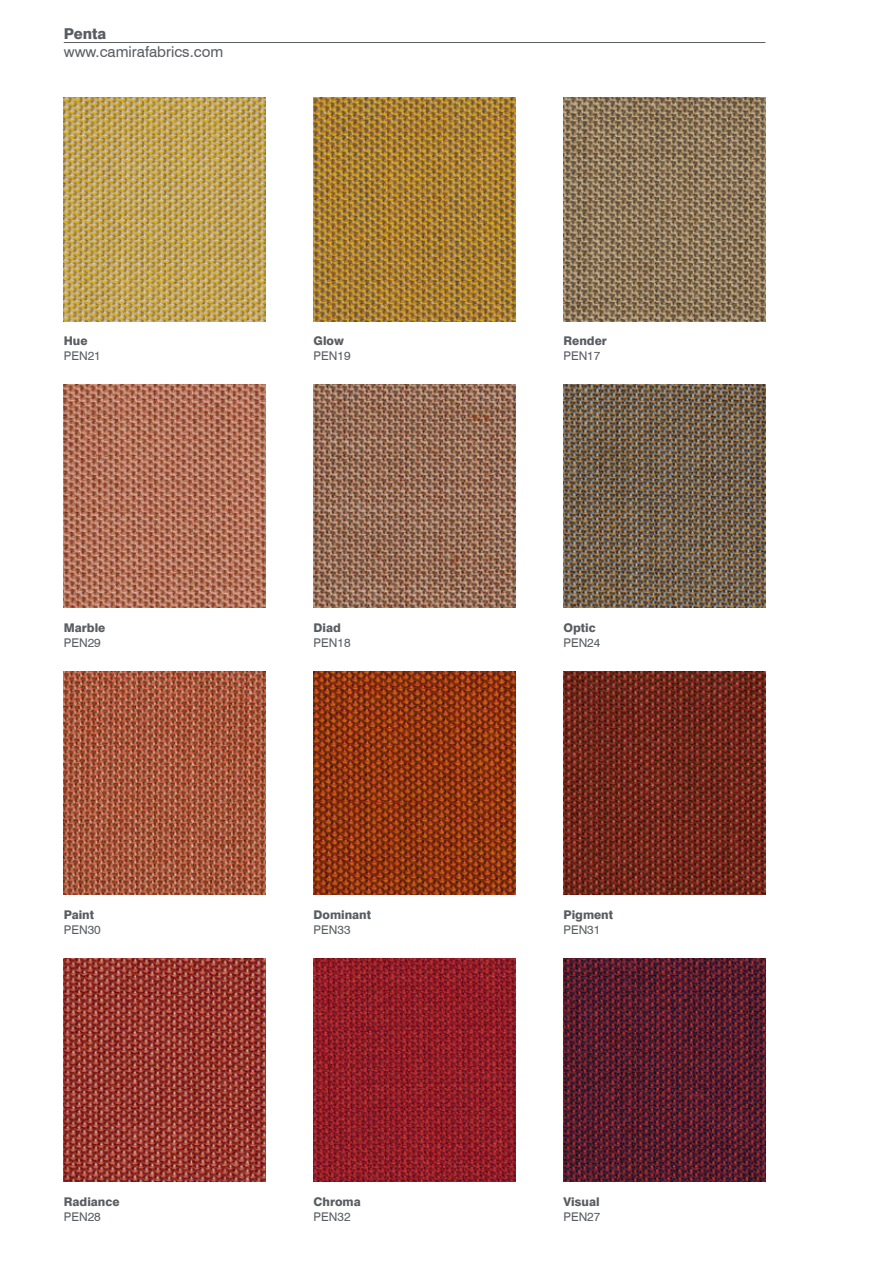
<style>
.page{position:relative;width:893px;height:1263px;background:#fff}
.page>*{position:absolute;margin:0;border:0;box-sizing:border-box;transform-origin:0 0}
.t1{font:15px "Swiss 721 BT";color:#595c61}
.t2{font:800 15px "Swiss 721 BT";color:#595c61}
.t3{font:800 12px "Swiss 721 BT";color:#595c61}
.t4{font:12px "Swiss 721 BT";color:#595c61}
</style>
<div class="page">
<hr style="left:64px;top:42px;width:701px;height:1px;background:#595c61">
<img style="left:64px;top:98px;width:202px;height:223px">
<img style="left:314px;top:98px;width:202px;height:223px">
<img style="left:563px;top:98px;width:202px;height:223px">
<img style="left:64px;top:385px;width:202px;height:223px">
<img style="left:314px;top:385px;width:202px;height:223px">
<img style="left:563px;top:385px;width:202px;height:223px">
<img style="left:64px;top:671px;width:202px;height:224px">
<img style="left:314px;top:671px;width:202px;height:224px">
<img style="left:563px;top:671px;width:202px;height:224px">
<img style="left:64px;top:958px;width:202px;height:223px">
<img style="left:314px;top:958px;width:202px;height:223px">
<img style="left:563px;top:958px;width:202px;height:223px">
<p class="t2" style="left:64px;top:25px;width:44px">Penta</p>
<p class="t1" style="left:64px;top:42px;width:161px">www.camirafabrics.com</p>
<p class="t3" style="left:64px;top:333px;width:25px">Hue</p>
<p class="t4" style="left:64px;top:348px;width:39px">PEN21</p>
<p class="t3" style="left:314px;top:333px;width:32px">Glow</p>
<p class="t4" style="left:314px;top:348px;width:39px">PEN19</p>
<p class="t3" style="left:563px;top:333px;width:45px">Render</p>
<p class="t4" style="left:563px;top:348px;width:39px">PEN17</p>
<p class="t3" style="left:64px;top:620px;width:43px">Marble</p>
<p class="t4" style="left:64px;top:635px;width:39px">PEN29</p>
<p class="t3" style="left:314px;top:620px;width:29px">Diad</p>
<p class="t4" style="left:314px;top:635px;width:39px">PEN18</p>
<p class="t3" style="left:563px;top:620px;width:34px">Optic</p>
<p class="t4" style="left:563px;top:635px;width:39px">PEN24</p>
<p class="t3" style="left:64px;top:907px;width:32px">Paint</p>
<p class="t4" style="left:64px;top:922px;width:39px">PEN30</p>
<p class="t3" style="left:314px;top:907px;width:59px">Dominant</p>
<p class="t4" style="left:314px;top:922px;width:39px">PEN33</p>
<p class="t3" style="left:563px;top:907px;width:51px">Pigment</p>
<p class="t4" style="left:563px;top:922px;width:39px">PEN31</p>
<p class="t3" style="left:64px;top:1194px;width:57px">Radiance</p>
<p class="t4" style="left:64px;top:1209px;width:39px">PEN28</p>
<p class="t3" style="left:314px;top:1194px;width:49px">Chroma</p>
<p class="t4" style="left:314px;top:1209px;width:39px">PEN32</p>
<p class="t3" style="left:563px;top:1194px;width:38px">Visual</p>
<p class="t4" style="left:563px;top:1209px;width:39px">PEN27</p>
</div>
